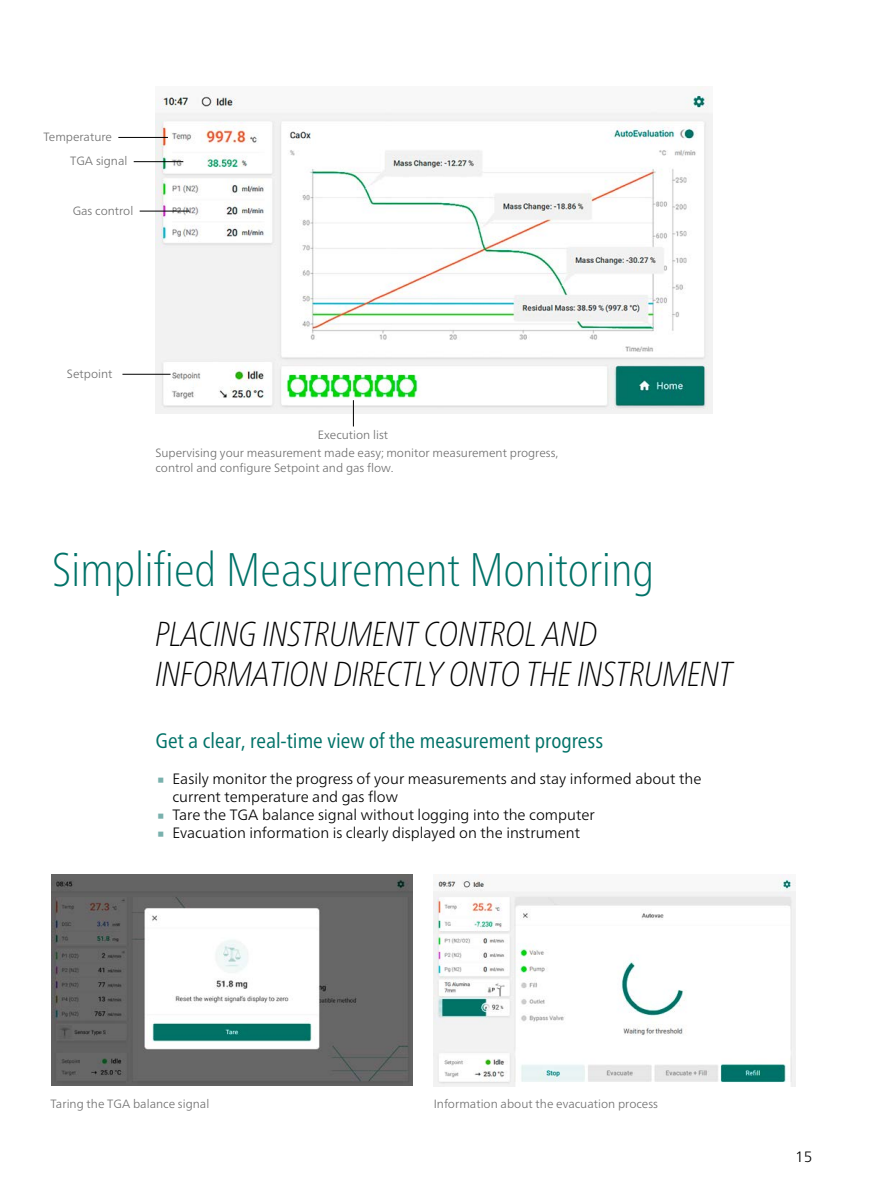
<style>
.page{position:relative;width:893px;height:1191px;background:#fff}
.page>*{position:absolute;margin:0;border:0;box-sizing:border-box;transform-origin:0 0}
.Headline_Titel_n{font:100 condensed 47.1px "Frutiger Neue LTW1 G";color:#007268}
.t1{font:45px "Frutiger Neue LTW1 G";color:#79b1ad}
.Headline_Titel_n-2{font:italic 100 condensed 34.65px/39.6px "Frutiger Neue LTW1 G";color:#000}
.Subhead_1_grün_n{font:condensed 21px "Frutiger Neue LTW1 G";color:#007268}
.t2{font:300 15px/18px "Frutiger Neue LTW1 G";color:#000}
.Fließtext_de_n{font:300 12px/14.4px "Frutiger Neue LTW1 G";color:#6e6e6e}
.Bildunterschrift_n{font:300 12px "Frutiger Neue LTW1 G";color:#6e6e6e}
</style>
<div class="page">
<img style="left:155px;top:87px;width:557px;height:326px">
<img style="left:51px;top:874px;width:362px;height:211px">
<img style="left:434px;top:874px;width:362px;height:212px">
<hr style="left:134px;top:161px;width:49px;height:1px;background:#000">
<svg style="left:353px;top:400px;width:1px;height:26px"></svg>
<hr style="left:140px;top:211px;width:49px;height:1px;background:#000">
<hr style="left:118px;top:137px;width:50px;height:1px;background:#000">
<hr style="left:122px;top:374px;width:49px;height:1px;background:#000">
<p class="Fließtext_de_n" style="left:44px;top:130px;width:70px">Temperature</p>
<p class="Fließtext_de_n" style="left:70px;top:154px;width:59px">TGA signal</p>
<p class="Fließtext_de_n" style="left:73px;top:203px;width:62px">Gas control</p>
<p class="Fließtext_de_n" style="left:67px;top:366px;width:47px">Setpoint</p>
<p class="Fließtext_de_n" style="left:318px;top:427px;width:72px">Execution list</p>
<p class="Fließtext_de_n" style="left:155px;top:445px;width:404px">Supervising your measurement made easy; monitor measurement progress, control and configure Setpoint and gas flow.</p>
<p class="Headline_Titel_n" style="left:52px;top:535px;width:603px">Simplified Measurement Monitoring</p>
<p class="Headline_Titel_n-2" style="left:155px;top:612px;width:579px">PLACING INSTRUMENT CONTROL AND<br>INFORMATION DIRECTLY ONTO THE INSTRUMENT</p>
<p class="Subhead_1_grün_n" style="left:155px;top:725px;width:449px">Get a clear, real-time view of the measurement progress</p>
<p class="t1" style="left:155px;top:749px;width:12px">∙</p>
<p class="t2" style="left:172px;top:769px;width:530px">Easily monitor the progress of your measurements and stay informed about the current temperature and gas flow</p>
<p class="t1" style="left:155px;top:785px;width:12px">∙</p>
<p class="t2" style="left:172px;top:805px;width:424px">Tare the TGA balance signal without logging into the computer</p>
<p class="t1" style="left:155px;top:803px;width:12px">∙</p>
<p class="t2" style="left:172px;top:823px;width:409px">Evacuation information is clearly displayed on the instrument</p>
<p class="Bildunterschrift_n" style="left:51px;top:1096px;width:160px">Taring the TGA balance signal</p>
<p class="Bildunterschrift_n" style="left:434px;top:1096px;width:226px">Information about the evacuation process</p>
<p class="t2" style="left:795px;top:1147px;width:19px">15</p>
</div>
